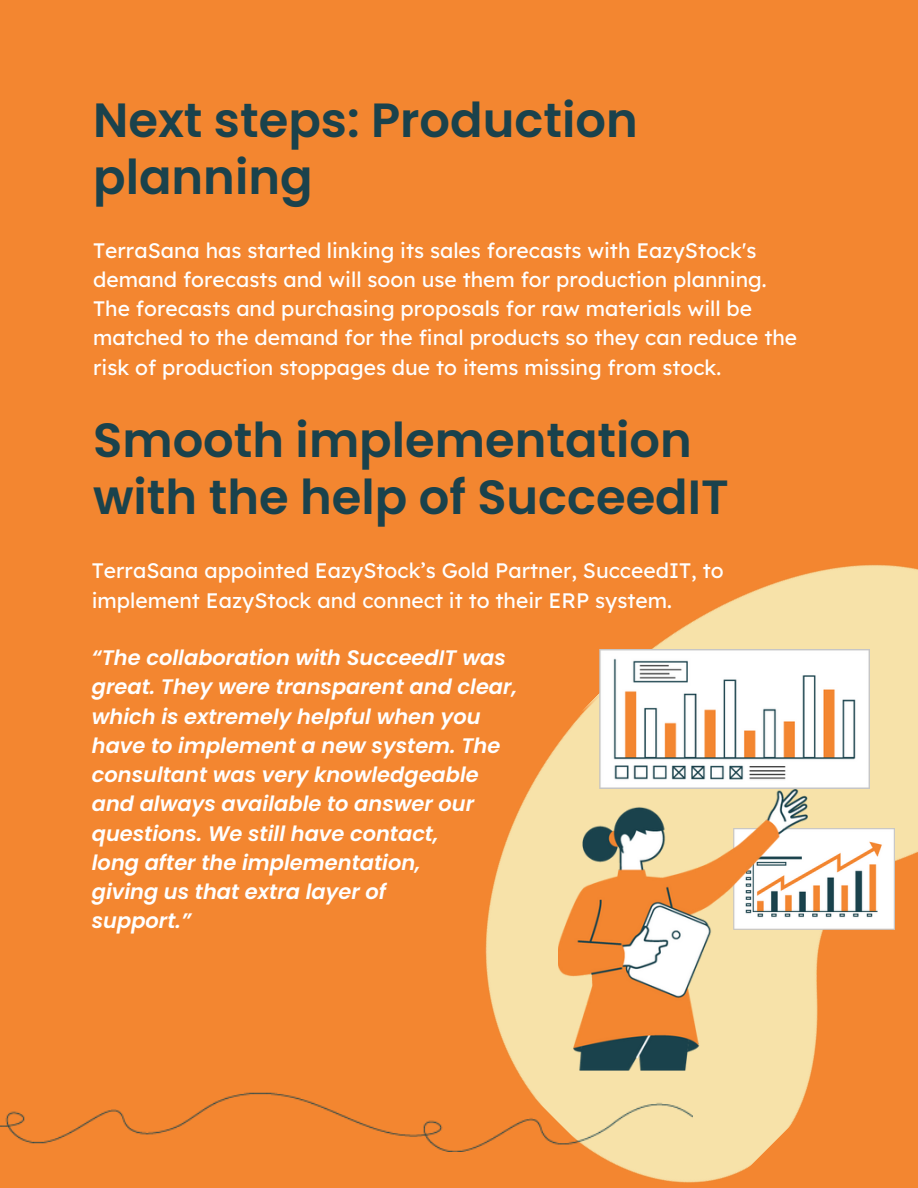
<style>
.page{position:relative;width:918px;height:1188px;background:#f38630}
.page>*{position:absolute;margin:0;border:0;box-sizing:border-box;transform-origin:0 0}
.t1{font:600 48px/56.2px "Poppins";color:#1a424c}
.t2{font:21px/29.2px "Lexend";color:#fff}
.t3{font:italic 600 21px "Poppins";color:#fff}
</style>
<div class="page">
<img style="left:485px;top:564px;width:433px;height:619px">
<img style="left:599px;top:649px;width:270px;height:140px">
<img style="left:807px;top:828px;width:88px;height:101px">
<img style="left:558px;top:789px;width:249px;height:281px">
<img style="left:0;top:1084px;width:693px;height:68px">
<p class="t1" style="left:93px;top:92px;width:546px">Next steps: Production planning</p>
<p class="t2" style="left:93px;top:235px;width:706px">TerraSana has started linking its sales forecasts with EazyStock's demand forecasts and will soon use them for production planning.<br>The forecasts and purchasing proposals for raw materials will be matched to the demand for the final products so they can reduce the risk of production stoppages due to items missing from stock.</p>
<p class="t1" style="left:93px;top:413px;width:637px">Smooth implementation with the help of SucceedIT</p>
<p class="t2" style="left:92px;top:556px;width:633px">TerraSana appointed EazyStock’s Gold Partner, SucceedIT, to implement EazyStock and connect it to their ERP system.</p>
<p class="t3" style="left:92px;top:643px;width:415px">“The collaboration with SucceedIT was</p>
<p class="t3" style="left:92px;top:672px;width:427px">great. They were transparent and clear,</p>
<p class="t3" style="left:92px;top:702px;width:390px">which is extremely helpful when you</p>
<p class="t3" style="left:92px;top:731px;width:410px">have to implement a new system. The</p>
<p class="t3" style="left:92px;top:760px;width:389px">consultant was very knowledgeable</p>
<p class="t3" style="left:92px;top:789px;width:384px">and always available to answer our</p>
<p class="t3" style="left:92px;top:819px;width:348px">questions. We still have contact,</p>
<p class="t3" style="left:92px;top:848px;width:330px">long after the implementation,</p>
<p class="t3" style="left:92px;top:877px;width:296px">giving us that extra layer of</p>
<p class="t3" style="left:92px;top:906px;width:101px">support.”</p>
</div>
